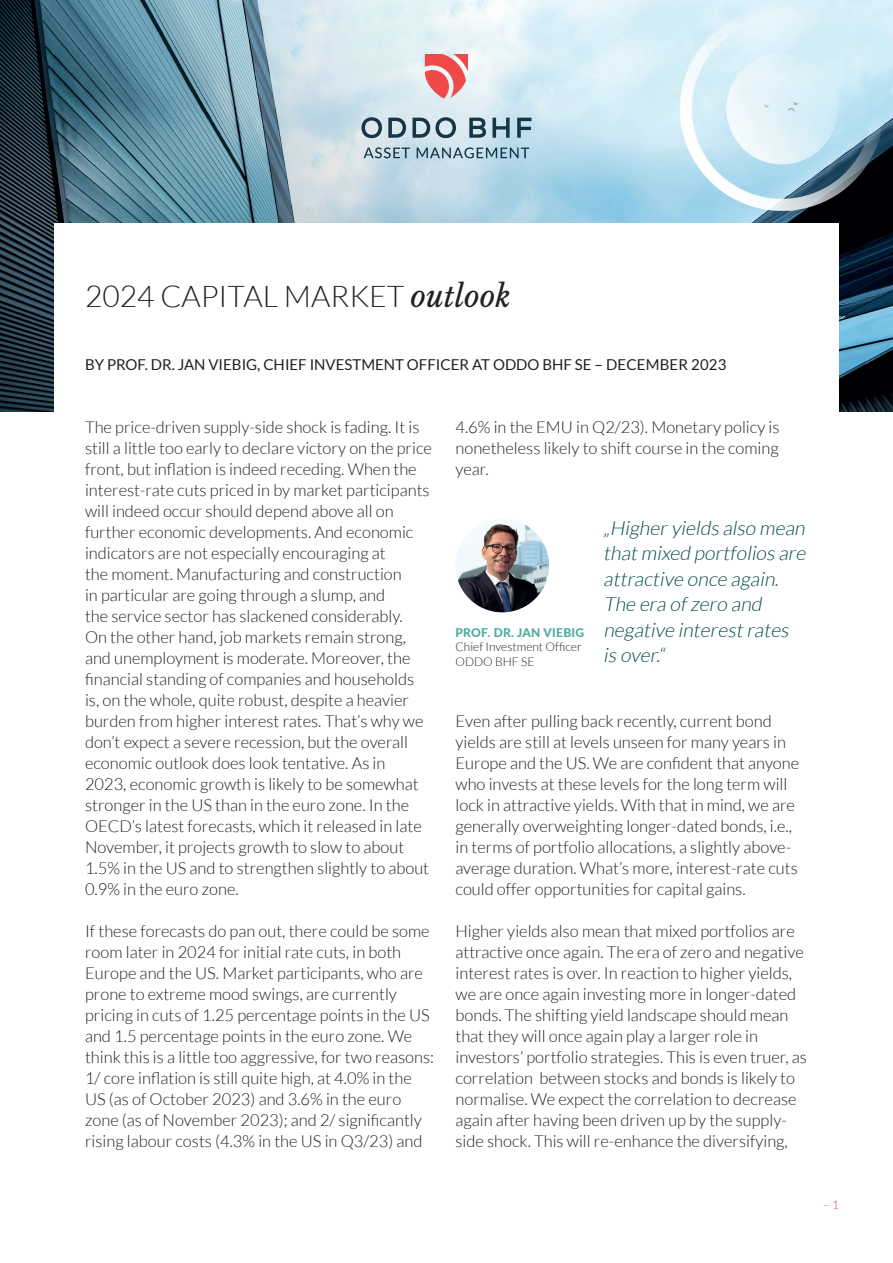
<style>
.page{position:relative;width:893px;height:1263px;background:#fff}
.page>*{position:absolute;margin:0;border:0;box-sizing:border-box;transform-origin:0 0}
.t1{font:300 30px "Lato";color:#231f20}
.t2{font:italic 300 19.5px/25.5px "Lato";color:#004b42}
.t3{font:300 16.5px/21px "Lato";color:#231f20}
.t4{font:15px "Lato";color:#231f20}
.t5{font:300 12px/14.4px "Lato";color:#231f20}
.t6{font:800 12px "Lato";letter-spacing:.025em;color:#4cab9c}
.t7{font:300 12px "Lato";color:#ee3d43}
.s1{font-family:"Libre Baskerville";font-weight:400;font-style:italic}
</style>
<div class="page">
<img style="left:0;top:0;width:893px;height:412px">
<svg style="left:425px;top:54px;width:43px;height:45px;background:#eb8687"></svg>
<svg style="left:361px;top:117px;width:21px;height:21px"></svg>
<svg style="left:388px;top:118px;width:18px;height:20px"></svg>
<svg style="left:412px;top:117px;width:44px;height:21px"></svg>
<svg style="left:469px;top:118px;width:17px;height:20px"></svg>
<svg style="left:492px;top:118px;width:18px;height:20px"></svg>
<svg style="left:517px;top:118px;width:14px;height:20px"></svg>
<svg style="left:364px;top:147px;width:46px;height:11px"></svg>
<svg style="left:417px;top:147px;width:112px;height:11px"></svg>
<div style="left:54px;top:223px;width:785px;height:986px;background:#fff"></div>
<img style="left:455px;top:519px;width:94px;height:93px;border-radius:47px">
<h1 class="t1" style="left:85px;top:280px;width:427px">2024 CAPITAL MARKET <span class="s1">outlook</span></h1>
<p class="t4" style="left:85px;top:356px;width:643px">BY PROF. DR. JAN VIEBIG, CHIEF INVESTMENT OFFICER AT ODDO BHF SE – DECEMBER 2023</p>
<p class="t3" style="left:85px;top:417px;width:348px">The price-driven supply-side shock is fading. It is still a little too early to declare victory on the price front, but inflation is indeed receding. When the interest-rate cuts priced in by market participants will indeed occur should depend above all on further economic developments. And economic indicators are not especially encouraging at<br>the moment. Manufacturing and construction<br>in particular are going through a slump, and<br>the service sector has slackened considerably.<br>On the other hand, job markets remain strong, and unemployment is moderate. Moreover, the financial standing of companies and households is, on the whole, quite robust, despite a heavier burden from higher interest rates. That’s why we don’t expect a severe recession, but the overall economic outlook does look tentative. As in<br>2023, economic growth is likely to be somewhat stronger in the US than in the euro zone. In the OECD’s latest forecasts, which it released in late November, it projects growth to slow to about 1.5% in the US and to strengthen slightly to about 0.9% in the euro zone.</p>
<p class="t3" style="left:85px;top:921px;width:351px">If these forecasts do pan out, there could be some room later in 2024 for initial rate cuts, in both Europe and the US. Market participants, who are prone to extreme mood swings, are currently pricing in cuts of 1.25 percentage points in the US and 1.5 percentage points in the euro zone. We think this is a little too aggressive, for two reasons:<br>1/ core inflation is still quite high, at 4.0% in the US (as of October 2023) and 3.6% in the euro zone (as of November 2023); and 2/ significantly rising labour costs (4.3% in the US in Q3/23) and</p>
<p class="t3" style="left:455px;top:417px;width:326px;text-align:justify">4.6% in the EMU in Q2/23). Monetary policy is nonetheless likely to shift course in the coming year.</p>
<p class="t6" style="left:455px;top:624px;width:130px">PROF. DR. JAN VIEBIG</p>
<p class="t5" style="left:455px;top:640px;width:128px">Chief Investment Officer<br>ODDO BHF SE</p>
<p class="t2" style="left:603px;top:515px;width:207px">„Higher yields also mean that mixed portfolios are attractive once again.<br>The era ofzero and negative interest rates is over.“</p>
<p class="t3" style="left:455px;top:711px;width:345px">Even after pulling back recently, current bond yields are still at levels unseen for many years in Europe and the US. We are confident that anyone who invests at these levels for the long term will lock in attractive yields. With that in mind, we are generally overweighting longer-dated bonds, i.e., in terms of portfolio allocations, a slightly above&shy;average duration. What’s more, interest-rate cuts could offer opportunities for capital gains.</p>
<p class="t3" style="left:455px;top:921px;width:353px">Higher yields also mean that mixed portfolios are attractive once again. The era of zero and negative interest rates is over. In reaction to higher yields, we are once again investing more in longer-dated bonds. The shifting yield landscape should mean that they will once again play a larger role in investors’ portfolio strategies. This is even truer, as correlation between stocks and bonds is likely to normalise. We expect the correlation to decrease again after having been driven up by the supply&shy;side shock. This will re-enhance the diversifying,</p>
<p class="t7" style="left:823px;top:1198px;width:17px">– 1</p>
</div>
